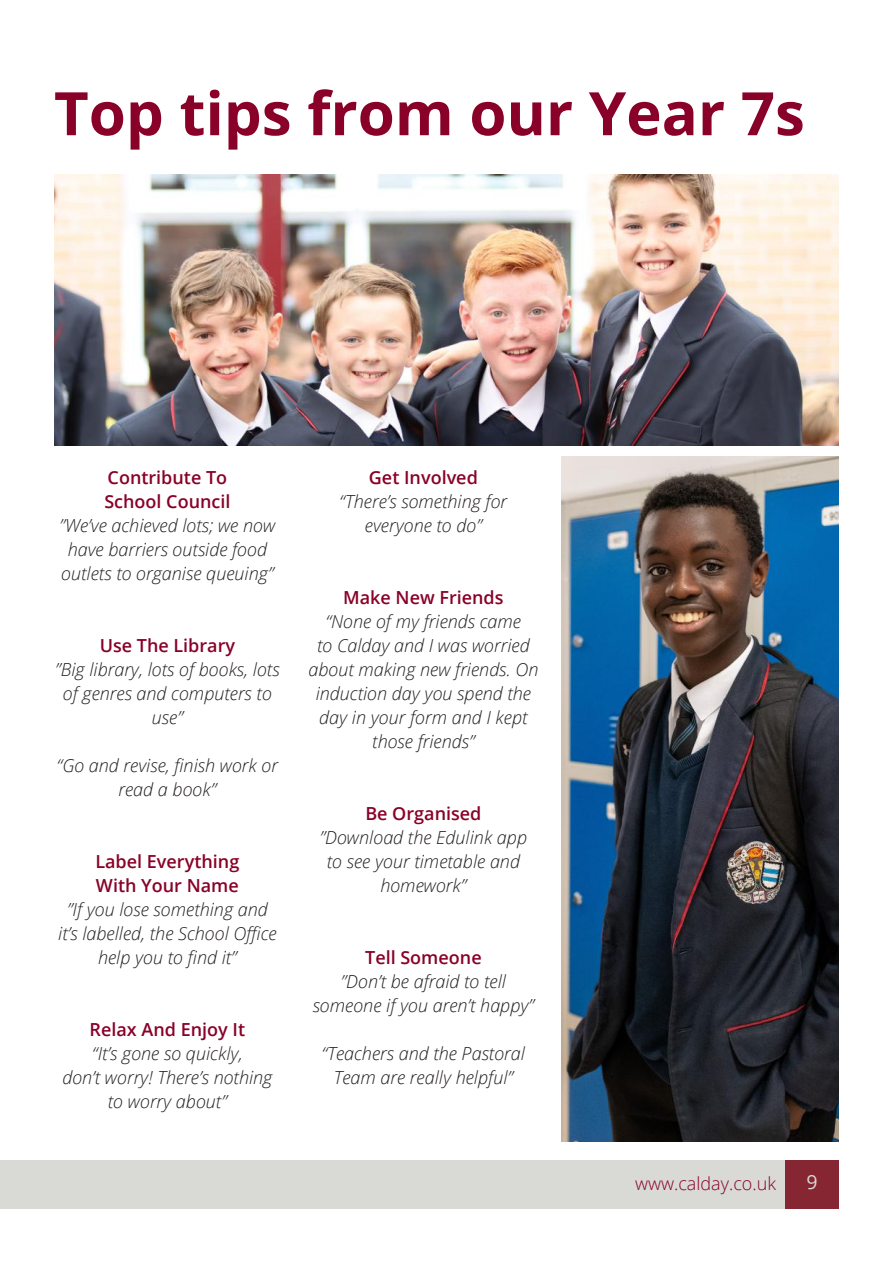
<style>
.page{position:relative;width:893px;height:1263px;background:#fff}
.page>*{position:absolute;margin:0;border:0;box-sizing:border-box;transform-origin:0 0}
.t1{font:700 60px "Open Sans";color:#890028}
.t2{font:19.5px "Open Sans";color:#d9d9d6}
.t3{font:italic 300 18px/24px "Open Sans";color:#241f1f;text-align:center}
.t4{font:600 18px/24px "Open Sans";color:#890028}
.t5{font:300 18px "Open Sans";color:#890028}
</style>
<div class="page">
<div style="left:0;top:1160px;width:786px;height:49px;background:#d9d9d6"></div>
<div style="left:785px;top:1160px;width:54px;height:49px;background:#862633"></div>
<img style="left:54px;top:174px;width:785px;height:271px">
<img style="left:561px;top:456px;width:278px;height:685px">
<h1 class="t1" style="left:54px;top:71px;width:752px">Top tips from our Year 7s</h1>
<p class="t4" style="left:104px;top:465px;width:128px">Contribute To<br>School Council</p>
<p class="t3" style="left:60px;top:512px;width:217px">”We’ve achieved lots; we now have barriers outside food outlets to organise queuing”</p>
<p class="t4" style="left:100px;top:633px;width:137px">Use The Library</p>
<p class="t3" style="left:55px;top:656px;width:226px">”Big library, lots of books, lots of genres and computers to use”</p>
<p class="t3" style="left:57px;top:752px;width:223px">“Go and revise, finish work or read a book”</p>
<p class="t4" style="left:95px;top:849px;width:145px">Label Everything<br>With Your Name</p>
<p class="t3" style="left:58px;top:896px;width:220px">”If you lose something and it’s labelled, the School Office help you to find it”</p>
<p class="t4" style="left:90px;top:1017px;width:157px">Relax And Enjoy It</p>
<p class="t3" style="left:62px;top:1040px;width:212px">“It’s gone so quickly,<br>don’t worry! There’s nothing to worry about”</p>
<p class="t4" style="left:369px;top:465px;width:110px">Get Involved</p>
<p class="t3" style="left:340px;top:488px;width:169px">“There’s something for everyone to do”</p>
<p class="t4" style="left:343px;top:585px;width:162px">Make New Friends</p>
<p class="t3" style="left:308px;top:608px;width:232px">“None of my friends came<br>to Calday and I was worried about making new friends. On induction day you spend the day in your form and I kept those friends”</p>
<p class="t4" style="left:365px;top:801px;width:118px">Be Organised</p>
<p class="t3" style="left:320px;top:824px;width:209px">”Download the Edulink app to see your timetable and homework”</p>
<p class="t4" style="left:365px;top:945px;width:118px">Tell Someone</p>
<p class="t3" style="left:313px;top:968px;width:223px">”Don’t be afraid to tell someone if you aren’t happy”</p>
<p class="t3" style="left:322px;top:1040px;width:205px">“Teachers and the Pastoral<br>Team are really helpful”</p>
<p class="t5" style="left:635px;top:1171px;width:142px">www.calday.co.uk</p>
<p class="t2" style="left:807px;top:1168px;width:13px">9</p>
</div>
